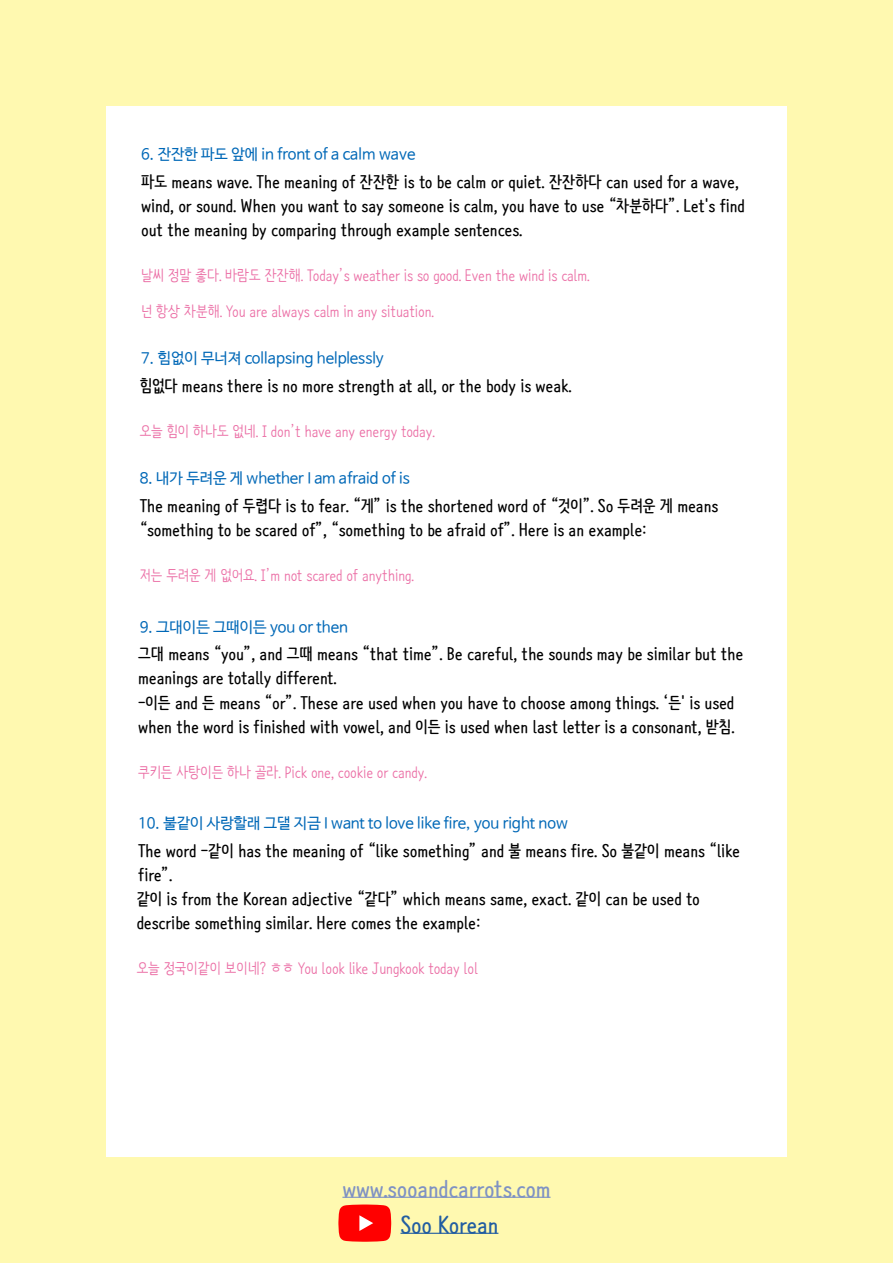
<style>
.page{position:relative;width:893px;height:1263px;background:#fff9b0}
.page>*{position:absolute;margin:0;border:0;box-sizing:border-box;transform-origin:0 0}
.t1{font:700 22.5px "Nanum Barunpen";color:#7f92c3}
.t2{font:700 22.5px "Nanum Barunpen";color:#225da1}
.t3{font:700 16.5px/24px "Nanum Barunpen";color:#000}
.t4{font:15px "Nanum Barunpen";color:#eb6ea5}
.t5{font:15px "Nanum Barun Gothic";color:#0068b7}
</style>
<div class="page">
<div style="left:106px;top:106px;width:681px;height:1051px;background:#fff"></div>
<hr style="left:342px;top:1197px;width:209px;height:1px;background:#7f92c3">
<hr style="left:400px;top:1233px;width:98px;height:1px;background:#225da1">
<svg style="left:338px;top:1204px;width:53px;height:38px;background:#ff221c"></svg>
<p class="t5" style="left:141px;top:147px;width:276px">6. 잔잔한 파도 앞에 in front of a calm wave</p>
<p class="t3" style="left:141px;top:169px;width:605px">파도 means wave. The meaning of 잔잔한 is to be calm or quiet. 잔잔하다 can used for a wave, wind, or sound. When you want to say someone is calm, you have to use “차분하다”. Let's find out the meaning by comparing through example sentences.</p>
<p class="t4" style="left:141px;top:266px;width:450px">날씨 정말 좋다. 바람도 잔잔해. Today’s weather is so good. Even the wind is calm.</p>
<p class="t4" style="left:141px;top:302px;width:294px">넌 항상 차분해. You are always calm in any situation.</p>
<p class="t5" style="left:141px;top:351px;width:244px">7. 힘없이 무너져 collapsing helplessly</p>
<p class="t3" style="left:140px;top:373px;width:433px">힘없다 means there is no more strength at all, or the body is weak.</p>
<p class="t4" style="left:140px;top:422px;width:297px">오늘 힘이 하나도 없네. I don’t have any energy today.</p>
<p class="t5" style="left:140px;top:471px;width:272px">8. 내가 두려운 게 whether I am afraid of is</p>
<p class="t3" style="left:140px;top:493px;width:580px">The meaning of 두렵다 is to fear. “게” is the shortened word of “것이”. So 두려운 게 means “something to be scared of”, “something to be afraid of”. Here is an example:</p>
<p class="t4" style="left:140px;top:566px;width:276px">저는 두려운 게 없어요. I’m not scared of anything.</p>
<p class="t5" style="left:140px;top:619px;width:210px">9. 그대이든 그때이든 you or then</p>
<p class="t3" style="left:138px;top:642px;width:607px">그대 means “you”, and 그때 means “that time”. Be careful, the sounds may be similar but the meanings are totally different.<br>-이든 and 든 means “or”. These are used when you have to choose among things. ‘든' is used when the word is finished with vowel, and 이든 is used when last letter is a consonant, 받침.</p>
<p class="t4" style="left:138px;top:762px;width:290px">쿠키든 사탕이든 하나 골라. Pick one, cookie or candy.</p>
<p class="t5" style="left:138px;top:816px;width:431px">10. 불같이 사랑할래 그댈 지금 I want to love like fire, you right now</p>
<p class="t3" style="left:137px;top:838px;width:605px">The word -같이 has the meaning of “like something” and 불 means fire. So 불같이 means “like fire”.<br>같이 is from the Korean adjective “같다” which means same, exact. 같이 can be used to describe something similar. Here comes the example:</p>
<p class="t4" style="left:137px;top:959px;width:343px">오늘 정국이같이 보이네? ㅎㅎ You look like Jungkook today lol</p>
<h1 class="t1" style="left:342px;top:1174px;width:210px">www.sooandcarrots.com</h1>
<h1 class="t2" style="left:400px;top:1210px;width:99px">Soo Korean</h1>
</div>
